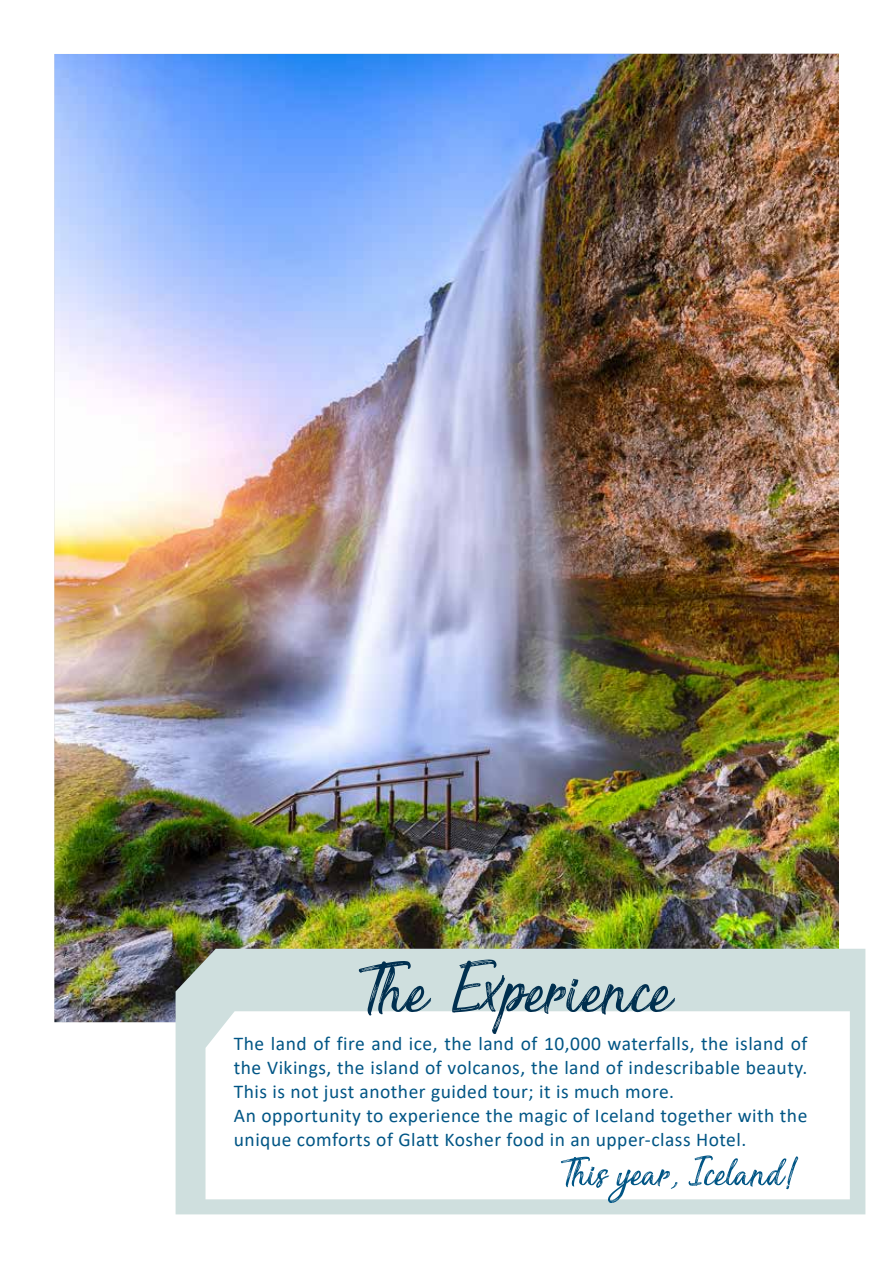
<style>
.page{position:relative;width:893px;height:1263px;background:#fff}
.page>*{position:absolute;margin:0;border:0;box-sizing:border-box;transform-origin:0 0}
.t1{font:90px "Sensations and Qualities";color:#002f4f}
.t2{font:50.4px "Sensations and Qualities";color:#005585}
.t3{font:19.5px/24px "Calibri";letter-spacing:.025em;color:#005585}
</style>
<div class="page">
<img style="left:54px;top:54px;width:785px;height:968px">
<div style="left:176px;top:949px;width:689px;height:265px;background:#cfdfde"></div>
<svg style="left:205px;top:1011px;width:645px;height:188px"></svg>
<h1 class="t1" style="left:358px;top:947px;width:318px">The Experience</h1>
<p class="t3" style="left:234px;top:1031px;width:575px">The land of fire and ice, the land of 10,000 waterfalls, the island of the Vikings, the island of volcanos, the land of indescribable beauty.<br>This is not just another guided tour; it is much more.<br>An opportunity to experience the magic of Iceland together with the unique comforts of Glatt Kosher food in an upper-class Hotel.</p>
<h2 class="t2" style="left:561px;top:1149px;width:240px">This year, Iceland!</h2>
</div>
